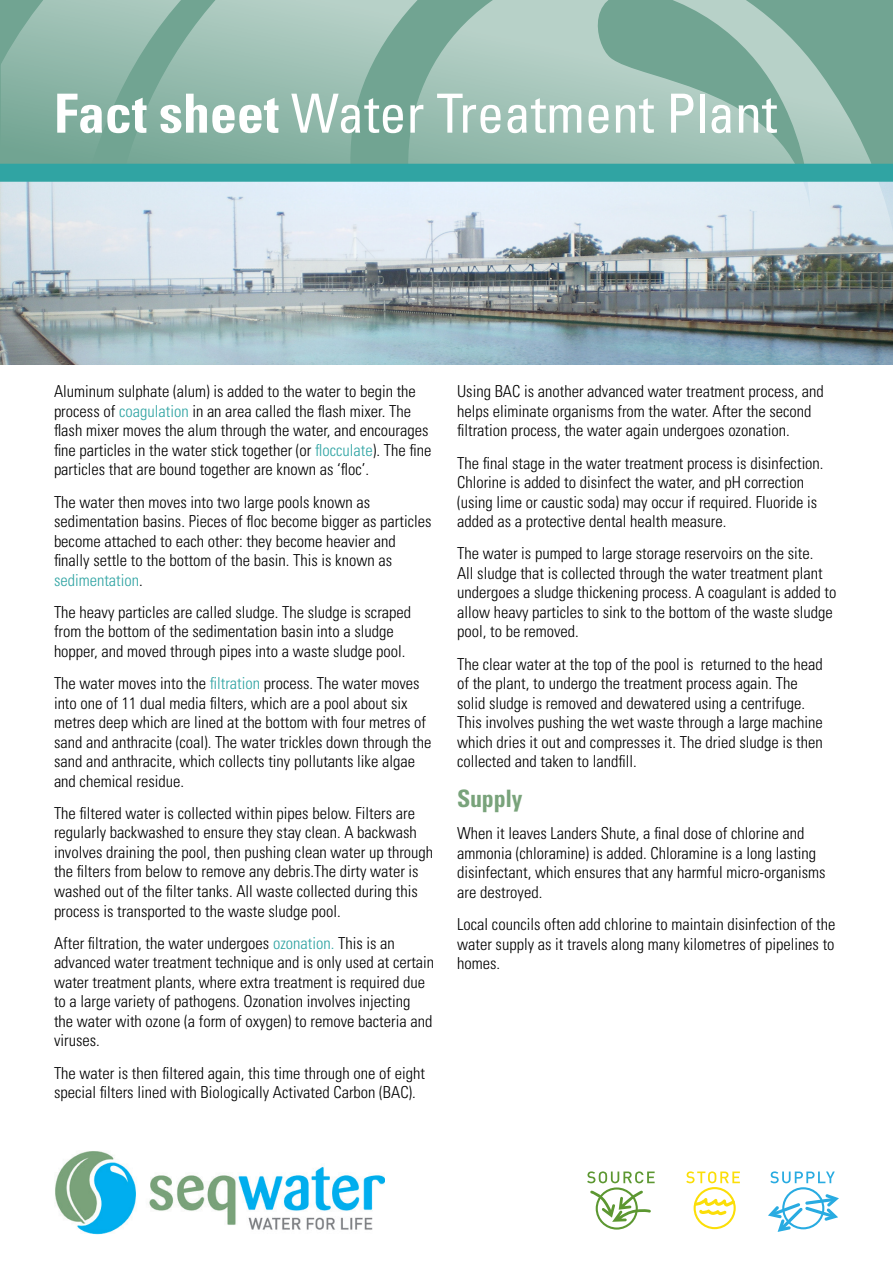
<style>
.page{position:relative;width:893px;height:1263px;background:#fff}
.page>*{position:absolute;margin:0;border:0;box-sizing:border-box;transform-origin:0 0}
.t1{font:condensed 54px "Univers LT Std";color:#fff}
.Heading_2{font:700 condensed 24px "Univers LT Std";letter-spacing:-.01em;color:#79a37b}
.Body_text{font:300 condensed 16.5px/19.5px "Univers LT Std";color:#000}
.s1{font-weight:700}
.s2{color:#30a4a3}
</style>
<div class="page">
<img style="left:0;top:182px;width:893px;height:182px">
<svg style="left:1px;top:0;width:892px;height:349px;background:#a0bab6"></svg>
<div style="left:0;top:164px;width:893px;height:18px;background:#30a4a3"></div>
<img style="left:55px;top:1151px;width:330px;height:84px">
<svg style="left:587px;top:1171px;width:68px;height:58px"></svg>
<svg style="left:686px;top:1171px;width:54px;height:58px"></svg>
<svg style="left:768px;top:1171px;width:71px;height:61px"></svg>
<p class="t1" style="left:54px;top:79px;width:725px"><span class="s1">Fact sheet</span> Water Treatment Plant</p>
<p class="Body_text" style="left:54px;top:382px;width:379px">Aluminum sulphate (alum) is added to the water to begin the process of <span class="s2">coagulation</span> in an area called the flash mixer. The flash mixer moves the alum through the water, and encourages fine particles in the water stick together (or <span class="s2">flocculate</span>). The fine particles that are bound together are known as ‘floc’.</p>
<p class="Body_text" style="left:54px;top:492px;width:379px">The water then moves into two large pools known as sedimentation basins. Pieces of floc become bigger as particles become attached to each other: they become heavier and finally settle to the bottom of the basin. This is known as <span class="s2">sedimentation</span>.</p>
<p class="Body_text" style="left:54px;top:602px;width:359px">The heavy particles are called sludge. The sludge is scraped from the bottom of the sedimentation basin into a sludge hopper, and moved through pipes into a waste sludge pool.</p>
<p class="Body_text" style="left:54px;top:674px;width:379px">The water moves into the <span class="s2">filtration</span> process. The water moves into one of 11 dual media filters, which are a pool about six metres deep which are lined at the bottom with four metres of sand and anthracite (coal). The water trickles down through the sand and anthracite, which collects tiny pollutants like algae and chemical residue.</p>
<p class="Body_text" style="left:54px;top:803px;width:381px">The filtered water is collected within pipes below. Filters are regularly backwashed to ensure they stay clean. A backwash involves draining the pool, then pushing clean water up through the filters from below to remove any debris.The dirty water is washed out of the filter tanks. All waste collected during this process is transported to the waste sludge pool.</p>
<p class="Body_text" style="left:54px;top:933px;width:382px">After filtration, the water undergoes <span class="s2">ozonation.</span> This is an advanced water treatment technique and is only used at certain water treatment plants, where extra treatment is required due to a large variety of pathogens. Ozonation involves injecting<br>the water with ozone (a form of oxygen) to remove bacteria and viruses.</p>
<p class="Body_text" style="left:54px;top:1063px;width:373px">The water is then filtered again, this time through one of eight special filters lined with Biologically Activated Carbon (BAC).</p>
<p class="Body_text" style="left:457px;top:382px;width:368px">Using BAC is another advanced water treatment process, and helps eliminate organisms from the water. After the second filtration process, the water again undergoes ozonation.</p>
<p class="Body_text" style="left:457px;top:453px;width:368px">The final stage in the water treatment process is disinfection.<br>Chlorine is added to disinfect the water, and pH correction (using lime or caustic soda) may occur if required. Fluoride is added as a protective dental health measure.</p>
<p class="Body_text" style="left:457px;top:544px;width:381px">The water is pumped to large storage reservoirs on the site.<br>All sludge that is collected through the water treatment plant undergoes a sludge thickening process. A coagulant is added to allow heavy particles to sink to the bottom of the waste sludge pool, to be removed.</p>
<p class="Body_text" style="left:457px;top:654px;width:367px">The clear water at the top of the pool is returned to the head of the plant, to undergo the treatment process again. The solid sludge is removed and dewatered using a centrifuge.<br>This involves pushing the wet waste through a large machine which dries it out and compresses it. The dried sludge is then collected and taken to landfill.</p>
<p class="Heading_2" style="left:457px;top:784px;width:67px">Supply</p>
<p class="Body_text" style="left:457px;top:824px;width:370px">When it leaves Landers Shute, a final dose of chlorine and ammonia (chloramine) is added. Chloramine is a long lasting disinfectant, which ensures that any harmful micro-organisms are destroyed.</p>
<p class="Body_text" style="left:457px;top:914px;width:380px;text-align:justify">Local councils often add chlorine to maintain disinfection of the water supply as it travels along many kilometres of pipelines to homes.</p>
</div>
